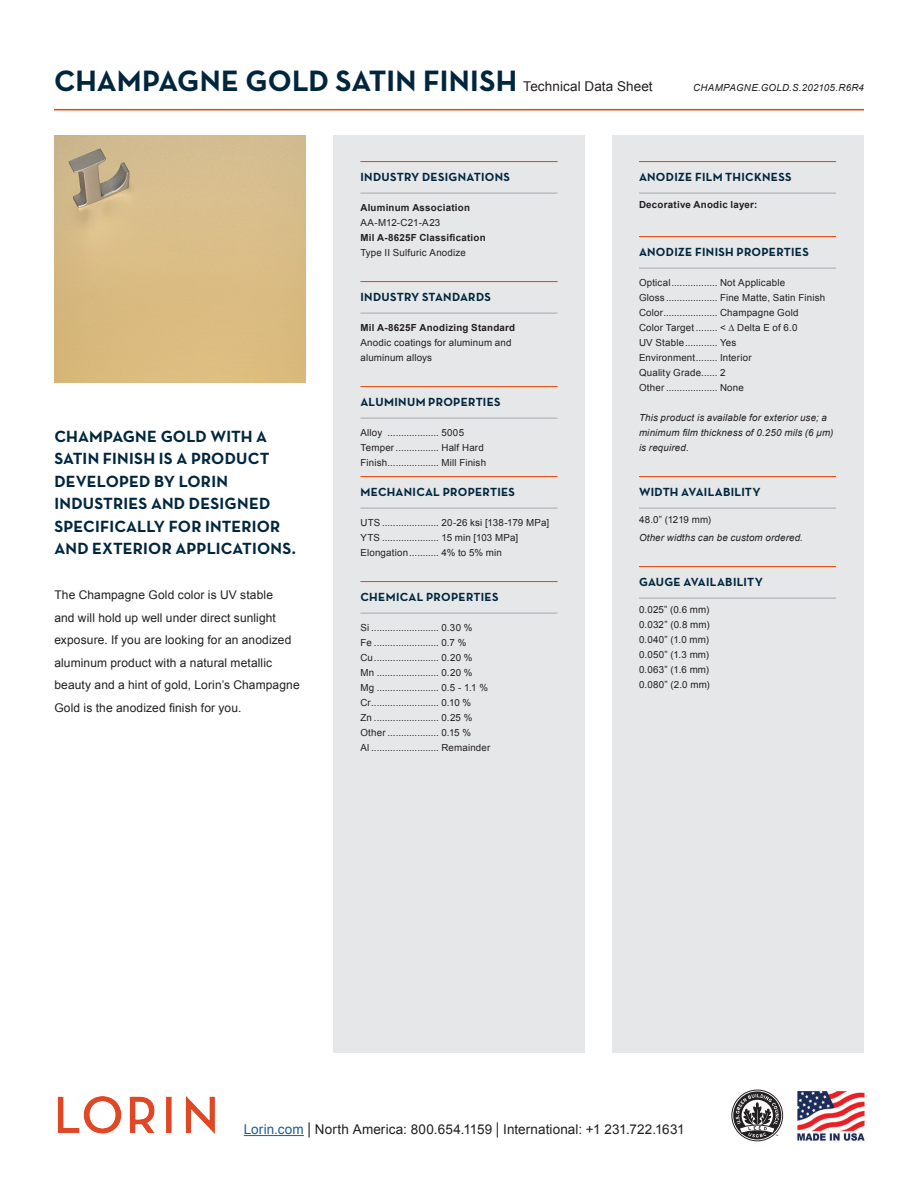
<style>
.page{position:relative;width:918px;height:1188px;background:#fff}
.page>*{position:absolute;margin:0;border:0;box-sizing:border-box;transform-origin:0 0}
.t1{font:700 30px "Neutraface Text";color:#00263e}
.t2{font:700 16.5px/22.5px "Neutraface Text";letter-spacing:.015em;color:#00263e}
.t3{font:13.5px "Arial";letter-spacing:.01em;color:#231f20}
.t4{font:12px/22.5px "Arial";letter-spacing:.01em;color:#231f20}
.t5{font:700 12px "Neutraface Text";letter-spacing:.025em;color:#00263e}
.t6{font:9.75px "Arial";letter-spacing:.02em;color:#231f20}
.t7{font:italic 9.75px/15px "Arial";letter-spacing:.02em;color:#231f20}
.t8{font:700 9.75px "Arial";letter-spacing:.025em;color:#231f20}
.t9{font:3.15px "Arial";color:#231f20}
.s1{color:#175d9e}
.s2{font-size:16.2px}
</style>
<div class="page">
<div style="left:333px;top:135px;width:252px;height:918px;background:#e6e7e9"></div>
<div style="left:612px;top:135px;width:252px;height:918px;background:#e6e7e9"></div>
<img style="left:57px;top:1096px;width:158px;height:38px">
<hr style="left:244px;top:1135px;width:60px;height:1px;background:#175d9e">
<img style="left:797px;top:1091px;width:68px;height:50px">
<img style="left:54px;top:135px;width:252px;height:248px">
<hr style="left:360px;top:161px;width:198px;height:1px;background:#e74300">
<hr style="left:360px;top:193px;width:198px;height:1px;background:#a8a9ad">
<hr style="left:360px;top:281px;width:198px;height:1px;background:#e74300">
<hr style="left:360px;top:313px;width:198px;height:1px;background:#a8a9ad">
<hr style="left:360px;top:386px;width:198px;height:1px;background:#e74300">
<hr style="left:360px;top:418px;width:198px;height:1px;background:#a8a9ad">
<hr style="left:360px;top:476px;width:198px;height:1px;background:#e74300">
<hr style="left:360px;top:508px;width:198px;height:1px;background:#a8a9ad">
<hr style="left:360px;top:581px;width:198px;height:1px;background:#e74300">
<hr style="left:360px;top:613px;width:198px;height:1px;background:#a8a9ad">
<hr style="left:639px;top:161px;width:197px;height:1px;background:#e74300">
<hr style="left:639px;top:193px;width:197px;height:1px;background:#a8a9ad">
<hr style="left:639px;top:236px;width:197px;height:1px;background:#e74300">
<hr style="left:639px;top:268px;width:197px;height:1px;background:#a8a9ad">
<hr style="left:639px;top:476px;width:197px;height:1px;background:#e74300">
<hr style="left:639px;top:508px;width:197px;height:1px;background:#a8a9ad">
<hr style="left:639px;top:566px;width:197px;height:1px;background:#e74300">
<hr style="left:639px;top:598px;width:197px;height:1px;background:#a8a9ad">
<svg style="left:731px;top:1090px;width:52px;height:51px"></svg>
<hr style="left:54px;top:109px;width:810px;height:1px;background:#e74300">
<p class="t1" style="left:54px;top:61px;width:465px">CHAMPAGNE GOLD SATIN FINISH</p>
<p class="t3" style="left:523px;top:77px;width:131px">Technical Data Sheet</p>
<p class="t7" style="left:693px;top:80px;width:172px">CHAMPAGNE.GOLD.S.202105.R6R4</p>
<p class="t2" style="left:54px;top:425px;width:243px">CHAMPAGNE GOLD WITH A<br>SATIN FINISH IS A PRODUCT<br>DEVELOPED BY LORIN<br>INDUSTRIES AND DESIGNED<br>SPECIFICALLY FOR INTERIOR<br>AND EXTERIOR APPLICATIONS.</p>
<p class="t4" style="left:54px;top:584px;width:247px">The Champagne Gold color is UV stable<br>and will hold up well under direct sunlight exposure. If you are looking for an anodized aluminum product with a natural metallic beauty and a hint of gold, Lorin’s Champagne Gold is the anodized finish for you.</p>
<p class="t5" style="left:360px;top:170px;width:151px">INDUSTRY DESIGNATIONS</p>
<p class="t8" style="left:360px;top:202px;width:111px">Aluminum Association</p>
<p class="t6" style="left:360px;top:217px;width:81px">AA-M12-C21-A23</p>
<p class="t8" style="left:360px;top:232px;width:127px">Mil A-8625F Classification</p>
<p class="t6" style="left:360px;top:247px;width:107px">Type II Sulfuric Anodize</p>
<p class="t5" style="left:360px;top:290px;width:132px">INDUSTRY STANDARDS</p>
<p class="t8" style="left:360px;top:322px;width:156px">Mil A-8625F Anodizing Standard</p>
<p class="t6" style="left:360px;top:337px;width:153px">Anodic coatings for aluminum and</p>
<p class="t6" style="left:360px;top:352px;width:73px">aluminum alloys</p>
<p class="t5" style="left:360px;top:395px;width:142px">ALUMINUM PROPERTIES</p>
<p class="t6" style="left:360px;top:427px;width:105px">Alloy ................... 5005</p>
<p class="t6" style="left:360px;top:442px;width:125px">Temper................ Half Hard</p>
<p class="t6" style="left:360px;top:457px;width:127px">Finish................... Mill Finish</p>
<p class="t5" style="left:360px;top:485px;width:156px">MECHANICAL PROPERTIES</p>
<p class="t6" style="left:360px;top:517px;width:190px">UTS ..................... 20-26 ksi [138-179 MPa]</p>
<p class="t6" style="left:360px;top:532px;width:159px">YTS ..................... 15 min [103 MPa]</p>
<p class="t6" style="left:360px;top:547px;width:143px">Elongation........... 4% to 5% min</p>
<p class="t5" style="left:360px;top:590px;width:140px">CHEMICAL PROPERTIES</p>
<p class="t6" style="left:360px;top:622px;width:114px">Si ......................... 0.30 %</p>
<p class="t6" style="left:360px;top:637px;width:107px">Fe ........................ 0.7 %</p>
<p class="t6" style="left:360px;top:652px;width:114px">Cu........................ 0.20 %</p>
<p class="t6" style="left:360px;top:667px;width:114px">Mn ....................... 0.20 %</p>
<p class="t6" style="left:360px;top:682px;width:129px">Mg ....................... 0.5 - 1.1 %</p>
<p class="t6" style="left:360px;top:697px;width:112px">Cr......................... 0.10 %</p>
<p class="t6" style="left:360px;top:712px;width:113px">Zn ........................ 0.25 %</p>
<p class="t6" style="left:360px;top:727px;width:112px">Other ................... 0.15 %</p>
<p class="t6" style="left:360px;top:742px;width:131px">Al ......................... Remainder</p>
<p class="t5" style="left:639px;top:170px;width:154px">ANODIZE FILM THICKNESS</p>
<p class="t8" style="left:639px;top:199px;width:120px">Decorative Anodic layer:</p>
<p class="t5" style="left:639px;top:245px;width:171px">ANODIZE FINISH PROPERTIES</p>
<p class="t6" style="left:639px;top:277px;width:148px">Optical................. Not Applicable</p>
<p class="t6" style="left:639px;top:292px;width:188px">Gloss ................... Fine Matte, Satin Finish</p>
<p class="t6" style="left:639px;top:307px;width:161px">Color.................... Champagne Gold</p>
<p class="t6" style="left:639px;top:322px;width:160px">Color Target ........ &lt; ∆ Delta E of 6.0</p>
<p class="t6" style="left:639px;top:337px;width:99px">UV Stable............ Yes</p>
<p class="t6" style="left:639px;top:352px;width:114px">Environment........ Interior</p>
<p class="t6" style="left:639px;top:367px;width:88px">Quality Grade...... 2</p>
<p class="t6" style="left:639px;top:382px;width:106px">Other ................... None</p>
<p class="t7" style="left:639px;top:411px;width:196px">This product is available for exterior use; a minimum film thickness of 0.250 mils (6 μm) is required.</p>
<p class="t5" style="left:639px;top:485px;width:123px">WIDTH AVAILABILITY</p>
<p class="t6" style="left:639px;top:514px;width:74px">48.0” (1219 mm)</p>
<p class="t7" style="left:639px;top:531px;width:166px">Other widths can be custom ordered.</p>
<p class="t5" style="left:639px;top:575px;width:125px">GAUGE AVAILABILITY</p>
<p class="t6" style="left:639px;top:604px;width:72px">0.025” (0.6 mm)</p>
<p class="t6" style="left:639px;top:619px;width:72px">0.032” (0.8 mm)</p>
<p class="t6" style="left:639px;top:634px;width:72px">0.040” (1.0 mm)</p>
<p class="t6" style="left:639px;top:649px;width:72px">0.050” (1.3 mm)</p>
<p class="t6" style="left:639px;top:664px;width:72px">0.063” (1.6 mm)</p>
<p class="t6" style="left:639px;top:679px;width:72px">0.080” (2.0 mm)</p>
<p class="t3" style="left:244px;top:1121px;width:442px"><span class="s1">Lorin.com</span> <span class="s2">|</span> North America: 800.654.1159 <span class="s2">|</span> International: +1 231.722.1631</p>
<p class="t9" style="left:776px;top:1133px;width:5px">™</p>
</div>
